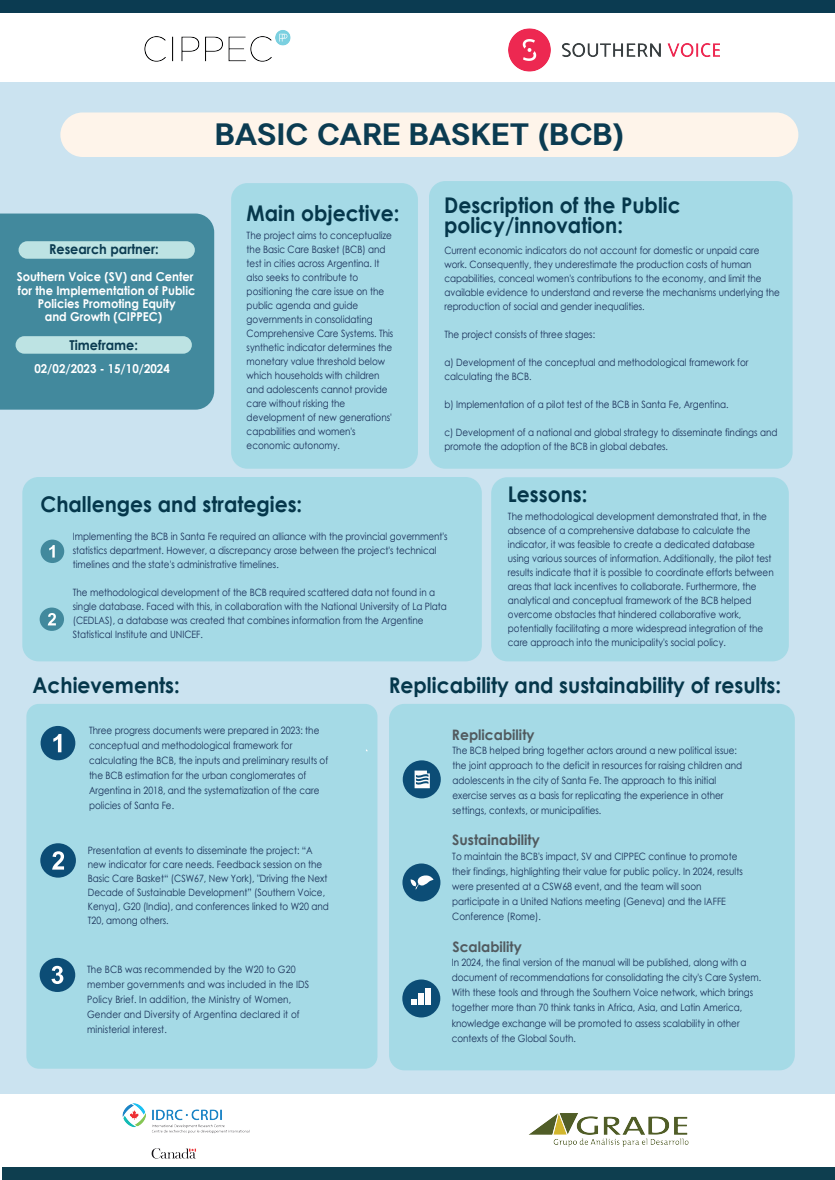
<style>
.page{position:relative;width:835px;height:1180px;background:#fff}
.page>*{position:absolute;margin:0;border:0;box-sizing:border-box;transform-origin:0 0}
.t1{font:700 30.8px "LT Superior";color:#0b3b51}
.t2{font:700 21.63px/19.2px "Century Gothic";color:#05374b;scale:.94 1}
.t3{font:700 14.42px "Century Gothic";color:#515a5f}
.t4{font:700 13.61px "Century Gothic";color:#0b3b51;scale:.94 1}
.t5{font:700 12.25px/13.3px "Century Gothic";color:#fff;text-align:center;scale:.94 1}
.t6{font:10.08px/14px "Century Gothic";color:#182d57;scale:.87 1}
.t7{font:10.08px/15px "Century Gothic";color:#172e56;scale:.87 1}
</style>
<div class="page">
<div style="left:0;top:82px;width:834px;height:1011px;background:#cbe3f0"></div>
<div style="left:60px;top:112px;width:738px;height:45px;background:#fef4ea;border-radius:22px"></div>
<div style="left:0;top:0;width:834px;height:12px;background:#0b3b51"></div>
<div style="left:2px;top:1167px;width:832px;height:12px;background:#0e3e4f"></div>
<div style="left:0;top:213px;width:214px;height:197px;background:#42899d"></div>
<div style="left:19px;top:241px;width:176px;height:18px;background:#bde3e3;border-radius:9px"></div>
<div style="left:16px;top:336px;width:176px;height:18px;background:#bde3e3;border-radius:9px"></div>
<div style="left:26px;top:704px;width:351px;height:364px;background:#a5dae6;border-radius:13px"></div>
<div style="left:41px;top:726px;width:34px;height:34px;background:#0c4d76;border-radius:50%"></div>
<svg style="left:53px;top:734px;width:8px;height:18px"></svg>
<div style="left:40px;top:843px;width:36px;height:34px;background:#0c4d76;border-radius:50%"></div>
<svg style="left:52px;top:851px;width:12px;height:18px"></svg>
<div style="left:40px;top:958px;width:35px;height:34px;background:#0c4d76;border-radius:50%"></div>
<svg style="left:51px;top:966px;width:12px;height:18px"></svg>
<div style="left:231px;top:183px;width:187px;height:286px;background:#a5dae6;border-radius:16px"></div>
<div style="left:491px;top:477px;width:297px;height:184px;background:#a5dae6;border-radius:16px"></div>
<div style="left:429px;top:181px;width:363px;height:288px;background:#a5dae6;border-radius:16px"></div>
<div style="left:389px;top:704px;width:405px;height:366px;background:#a5dae6;border-radius:15px"></div>
<div style="left:402px;top:760px;width:38px;height:38px;background:#0c4d76;border-radius:50%"></div>
<svg style="left:414px;top:770px;width:16px;height:18px"></svg>
<div style="left:402px;top:863px;width:38px;height:38px;background:#0c4d76;border-radius:50%"></div>
<svg style="left:410px;top:875px;width:23px;height:14px"></svg>
<div style="left:402px;top:979px;width:38px;height:38px;background:#0c4d76;border-radius:50%"></div>
<div style="left:425px;top:988px;width:5px;height:17px;background:#fefdfd"></div>
<div style="left:418px;top:994px;width:5px;height:11px;background:#fefdfd"></div>
<svg style="left:411px;top:1000px;width:5px;height:5px"></svg>
<div style="left:22px;top:477px;width:459px;height:184px;background:#a5dae6;border-radius:16px"></div>
<div style="left:41px;top:539px;width:23px;height:24px;background:#42899d;border-radius:50%"></div>
<svg style="left:49px;top:545px;width:6px;height:12px"></svg>
<div style="left:40px;top:607px;width:24px;height:24px;background:#42899d;border-radius:50%"></div>
<svg style="left:48px;top:613px;width:8px;height:12px"></svg>
<img style="left:144px;top:30px;width:147px;height:32px">
<img style="left:508px;top:28px;width:211px;height:43px">
<img style="left:122px;top:1103px;width:128px;height:56px">
<img style="left:529px;top:1113px;width:160px;height:34px">
<h3 class="t4" style="left:49px;top:239px;width:118px">Research partner:</h3>
<p class="t5" style="left:17px;top:269px;width:192px">Southern Voice (SV) and Center for the Implementation of Public<br>Policies Promoting Equity<br>and Growth (CIPPEC)</p>
<h3 class="t4" style="left:69px;top:334px;width:74px">Timeframe:</h3>
<p class="t5" style="left:34px;top:362px;width:145px">02/02/2023 - 15/10/2024</p>
<h1 class="t1" style="left:215px;top:111px;width:410px">BASIC CARE BASKET (BCB)</h1>
<h2 class="t2" style="left:246px;top:202px;width:164px">Main objective:</h2>
<p class="t6" style="left:246px;top:229px;width:170px">The project aims to conceptualize the Basic Care Basket (BCB) and test in cities across Argentina. It also seeks to contribute to positioning the care issue on the public agenda and guide governments in consolidating<br>Comprehensive Care Systems. This synthetic indicator determines the monetary value threshold below which households with children and adolescents cannot provide care without risking the development of new generations' capabilities and women's economic autonomy.</p>
<h2 class="t2" style="left:444px;top:195px;width:253px">Description of the Public policy/innovation:</h2>
<p class="t6" style="left:444px;top:243px;width:387px">Current economic indicators do not account for domestic or unpaid care work. Consequently, they underestimate the production costs of human capabilities, conceal women's contributions to the economy, and limit the available evidence to understand and reverse the mechanisms underlying the reproduction of social and gender inequalities.</p>
<p class="t6" style="left:444px;top:327px;width:175px">The project consists of three stages:</p>
<p class="t6" style="left:444px;top:355px;width:351px">a) Development of the conceptual and methodological framework for calculating the BCB.</p>
<p class="t6" style="left:444px;top:397px;width:328px">b) Implementation of a pilot test of the BCB in Santa Fe, Argentina.</p>
<p class="t6" style="left:444px;top:425px;width:384px">c) Development of a national and global strategy to disseminate findings and promote the adoption of the BCB in global debates.</p>
<h2 class="t2" style="left:41px;top:494px;width:280px">Challenges and strategies:</h2>
<p class="t6" style="left:73px;top:529px;width:432px">Implementing the BCB in Santa Fe required an alliance with the provincial government's statistics department. However, a discrepancy arose between the project's technical timelines and the state's administrative timelines.</p>
<p class="t6" style="left:73px;top:585px;width:431px">The methodological development of the BCB required scattered data not found in a single database. Faced with this, in collaboration with the National University of La Plata (CEDLAS), a database was created that combines information from the Argentine Statistical Institute and UNICEF.</p>
<h2 class="t2" style="left:508px;top:484px;width:86px">Lessons:</h2>
<p class="t6" style="left:508px;top:509px;width:307px">The methodological development demonstrated that, in the absence of a comprehensive database to calculate the indicator, it was feasible to create a dedicated database using various sources of information. Additionally, the pilot test results indicate that it is possible to coordinate efforts between areas that lack incentives to collaborate. Furthermore, the analytical and conceptual framework of the BCB helped overcome obstacles that hindered collaborative work, potentially facilitating a more widespread integration of the care approach into the municipality's social policy.</p>
<h2 class="t2" style="left:33px;top:675px;width:158px">Achievements:</h2>
<p class="t7" style="left:89px;top:722px;width:276px">Three progress documents were prepared in 2023: the conceptual and methodological framework for calculating the BCB, the inputs and preliminary results of the BCB estimation for the urban conglomerates of Argentina in 2018, and the systematization of the care policies of Santa Fe.</p>
<p class="t7" style="left:88px;top:843px;width:278px;line-height:14px">Presentation at events to disseminate the project: “A new indicator for care needs. Feedback session on the Basic Care Basket“ (CSW67, New York), "Driving the Next Decade of Sustainable Development” (Southern Voice, Kenya), G20 (India), and conferences linked to W20 and T20, among others.</p>
<p class="t7" style="left:87px;top:961px;width:257px">The BCB was recommended by the W20 to G20 member governments and was included in the IDS Policy Brief. In addition, the Ministry of Women, Gender and Diversity of Argentina declared it of ministerial interest.</p>
<h2 class="t2" style="left:389px;top:675px;width:419px">Replicability and sustainability of results:</h2>
<h3 class="t3" style="left:452px;top:723px;width:84px">Replicability</h3>
<p class="t7" style="left:452px;top:742px;width:334px">The BCB helped bring together actors around a new political issue: the joint approach to the deficit in resources for raising children and adolescents in the city of Santa Fe. The approach to this initial exercise serves as a basis for replicating the experience in other settings, contexts, or municipalities.</p>
<h3 class="t3" style="left:452px;top:829px;width:89px">Sustainability</h3>
<p class="t7" style="left:452px;top:848px;width:335px">To maintain the BCB's impact, SV and CIPPEC continue to promote their findings, highlighting their value for public policy. In 2024, results were presented at a CSW68 event, and the team will soon participate in a United Nations meeting (Geneva) and the IAFFE Conference (Rome).</p>
<h3 class="t3" style="left:452px;top:935px;width:71px">Scalability</h3>
<p class="t7" style="left:451px;top:955px;width:357px">In 2024, the final version of the manual will be published, along with a document of recommendations for consolidating the city's Care System.<br>With these tools and through the Southern Voice network, which brings together more than 70 think tanks in Africa, Asia, and Latin America, knowledge exchange will be promoted to assess scalability in other contexts of the Global South.</p>
</div>
